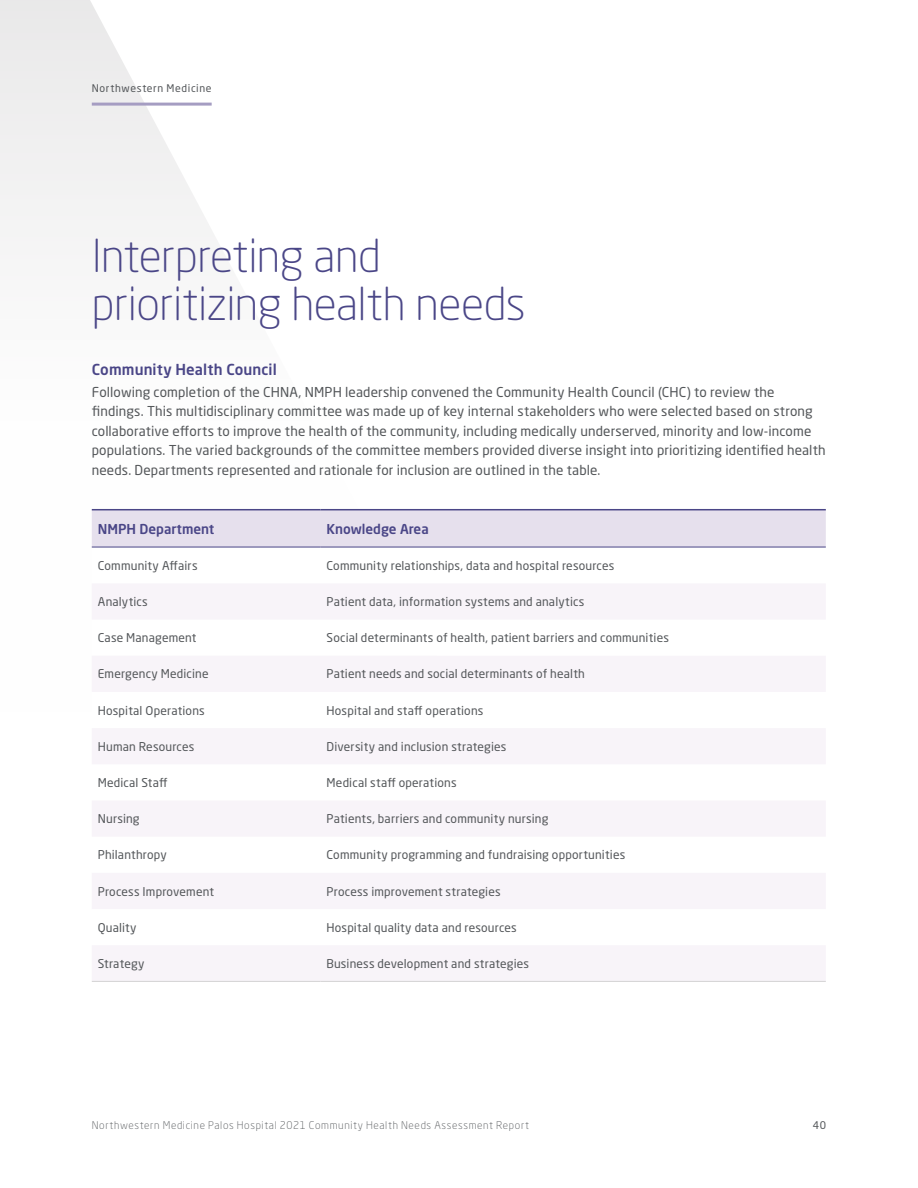
<style>
.page{position:relative;width:918px;height:1188px;background:#fff}
.page>*{position:absolute;margin:0;border:0;box-sizing:border-box;transform-origin:0 0}
._0_-_NM_-_Section_He{font:300 45px/48px "Neo Sans Pro";letter-spacing:-.01em;color:#4a4687}
._1_-_Level_1_Subhead{font:500 15px "Neo Sans Pro";letter-spacing:.005em;color:#4a4687}
.NM_-_Body_Copy{font:13.5px/19.5px "Neo Sans Pro";letter-spacing:.01em;color:#54575a}
.NM_-_Table_Head{font:500 13.5px "Neo Sans Pro";color:#4a4687}
.NM_-_Table_Text{font:12px "Neo Sans Pro";letter-spacing:.015em;color:#54575a}
.t1{font:300 10.5px "Neo Sans Pro";letter-spacing:.06em;color:#54575a}
.t2{font:10.5px "Neo Sans Pro";letter-spacing:.06em;color:#54575a}
</style>
<div class="page">
<svg style="left:0;top:0;width:217px;height:548px"></svg>
<hr style="left:92px;top:103px;width:120px;height:3px;background:#a59dc2">
<div style="left:92px;top:510px;width:734px;height:37px;background:#e6e0ed"></div>
<svg style="left:92px;top:584px;width:734px;height:397px;fill:#f8f4f9"></svg>
<hr style="left:92px;top:509px;width:229px;height:1px;background:#4a4687">
<hr style="left:321px;top:509px;width:505px;height:1px;background:#4a4687">
<hr style="left:92px;top:547px;width:229px;height:1px;background:#4a4687">
<hr style="left:321px;top:547px;width:505px;height:1px;background:#4a4687">
<hr style="left:92px;top:981px;width:229px;height:1px;background:#d3d2d3">
<hr style="left:321px;top:981px;width:505px;height:1px;background:#d3d2d3">
<p class="t2" style="left:92px;top:82px;width:121px">Northwestern Medicine</p>
<p class="_0_-_NM_-_Section_He" style="left:92px;top:231px;width:435px">Interpreting and prioritizing health needs</p>
<p class="_1_-_Level_1_Subhead" style="left:92px;top:360px;width:186px">Community Health Council</p>
<p class="NM_-_Body_Copy" style="left:92px;top:382px;width:735px">Following completion of the CHNA, NMPH leadership convened the Community Health Council (CHC) to review the findings. This multidisciplinary committee was made up of key internal stakeholders who were selected based on strong collaborative efforts to improve the health of the community, including medically underserved, minority and low-income populations. The varied backgrounds of the committee members provided diverse insight into prioritizing identified health needs. Departments represented and rationale for inclusion are outlined in the table.</p>
<p class="NM_-_Table_Head" style="left:98px;top:520px;width:118px">NMPH Department</p>
<p class="NM_-_Table_Head" style="left:327px;top:520px;width:104px">Knowledge Area</p>
<p class="NM_-_Table_Text" style="left:98px;top:558px;width:101px">Community Affairs</p>
<p class="NM_-_Table_Text" style="left:327px;top:558px;width:289px">Community relationships, data and hospital resources</p>
<p class="NM_-_Table_Text" style="left:98px;top:594px;width:52px">Analytics</p>
<p class="NM_-_Table_Text" style="left:327px;top:594px;width:259px">Patient data, information systems and analytics</p>
<p class="NM_-_Table_Text" style="left:98px;top:631px;width:100px">Case Management</p>
<p class="NM_-_Table_Text" style="left:327px;top:631px;width:344px">Social determinants of health, patient barriers and communities</p>
<p class="NM_-_Table_Text" style="left:98px;top:667px;width:112px">Emergency Medicine</p>
<p class="NM_-_Table_Text" style="left:327px;top:667px;width:260px">Patient needs and social determinants of health</p>
<p class="NM_-_Table_Text" style="left:98px;top:703px;width:108px">Hospital Operations</p>
<p class="NM_-_Table_Text" style="left:327px;top:703px;width:158px">Hospital and staff operations</p>
<p class="NM_-_Table_Text" style="left:98px;top:739px;width:98px">Human Resources</p>
<p class="NM_-_Table_Text" style="left:327px;top:739px;width:181px">Diversity and inclusion strategies</p>
<p class="NM_-_Table_Text" style="left:98px;top:775px;width:71px">Medical Staff</p>
<p class="NM_-_Table_Text" style="left:327px;top:775px;width:132px">Medical staff operations</p>
<p class="NM_-_Table_Text" style="left:98px;top:811px;width:43px">Nursing</p>
<p class="NM_-_Table_Text" style="left:327px;top:811px;width:223px">Patients, barriers and community nursing</p>
<p class="NM_-_Table_Text" style="left:98px;top:848px;width:70px">Philanthropy</p>
<p class="NM_-_Table_Text" style="left:327px;top:848px;width:300px">Community programming and fundraising opportunities</p>
<p class="NM_-_Table_Text" style="left:98px;top:884px;width:118px">Process Improvement</p>
<p class="NM_-_Table_Text" style="left:327px;top:884px;width:176px">Process improvement strategies</p>
<p class="NM_-_Table_Text" style="left:98px;top:920px;width:40px">Quality</p>
<p class="NM_-_Table_Text" style="left:327px;top:920px;width:192px">Hospital quality data and resources</p>
<p class="NM_-_Table_Text" style="left:98px;top:956px;width:48px">Strategy</p>
<p class="NM_-_Table_Text" style="left:327px;top:956px;width:204px">Business development and strategies</p>
<p class="t1" style="left:92px;top:1118px;width:439px">Northwestern Medicine Palos Hospital 2021 Community Health Needs Assessment Report</p>
<p class="t2" style="left:813px;top:1118px;width:15px">40</p>
</div>
